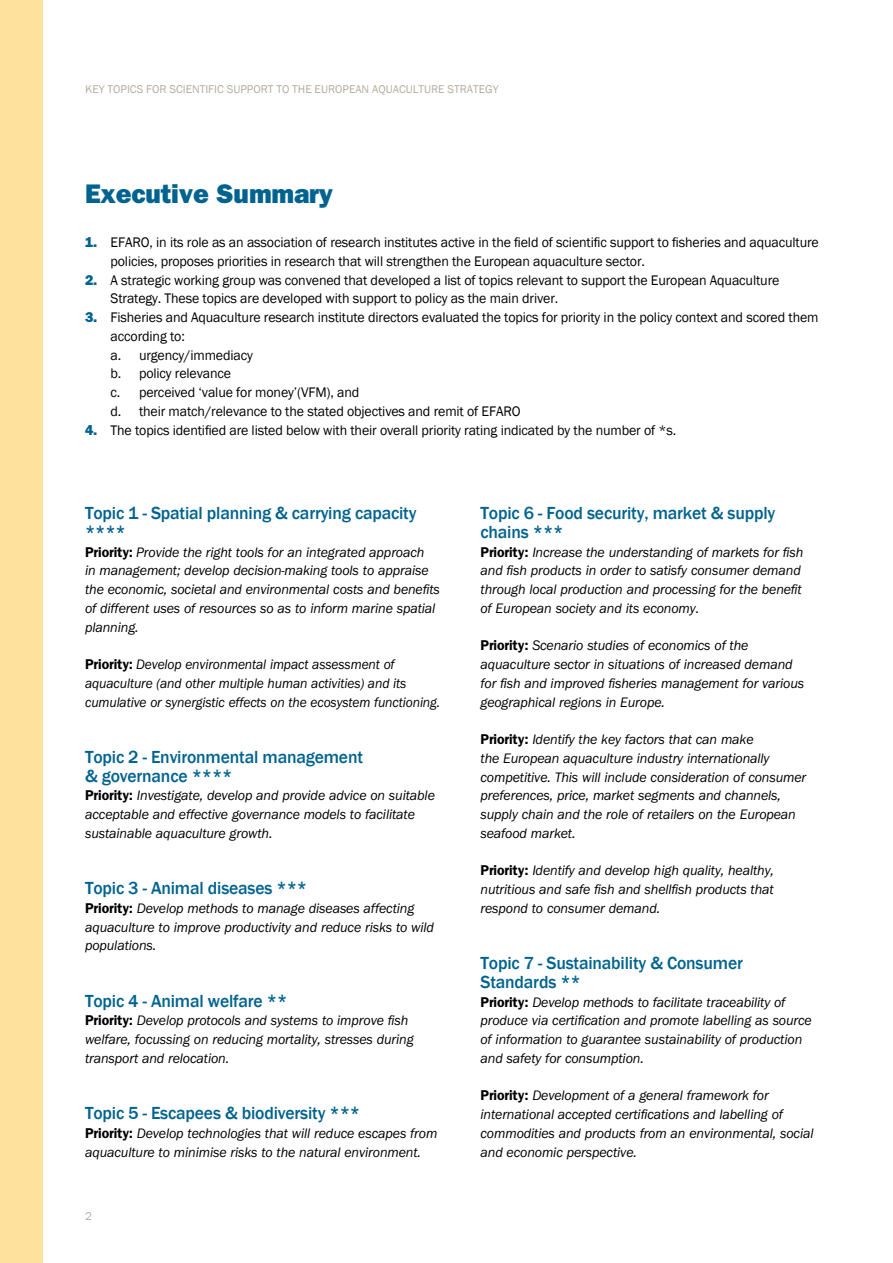
<style>
.page{position:relative;width:893px;height:1263px;background:#fff}
.page>*{position:absolute;margin:0;border:0;box-sizing:border-box;transform-origin:0 0}
.t1{font:800 27px "Franklin Gothic";letter-spacing:-.01em;color:#00638f}
.t2{font:500 18px/18.8px "Franklin Gothic";letter-spacing:-.01em;color:#00638f}
.t3{font:italic 14.25px/18.8px "Franklin Gothic";letter-spacing:-.01em;color:#000}
.t4{font:14.25px/18.8px "Franklin Gothic";letter-spacing:-.01em;color:#000}
.t5{font:italic 14.25px/18.8px "Franklin Gothic";letter-spacing:-.01em;color:#000;scale:.95 1}
.t6{font:11.7px "Franklin Gothic";color:#b5ada1}
.s1{font-weight:800;color:#00638f}
.s2{font-weight:600;font-style:normal}
</style>
<div class="page">
<div style="left:0;top:0;width:43px;height:1263px;background:#ffe19e"></div>
<p class="t6" style="left:85px;top:82px;width:415px">KEY TOPICS FOR SCIENTIFIC SUPPORT TO THE EUROPEAN AQUACULTURE STRATEGY</p>
<h1 class="t1" style="left:85px;top:178px;width:250px">Executive Summary</h1>
<p class="t4" style="left:111px;top:233px;width:710px;text-indent:-26px"><span class="s1">1.</span> EFARO, in its role as an association of research institutes active in the field of scientific support to fisheries and aquaculture policies, proposes priorities in research that will strengthen the European aquaculture sector.</p>
<p class="t4" style="left:111px;top:271px;width:670px;text-indent:-26px"><span class="s1">2.</span> A strategic working group was convened that developed a list of topics relevant to support the European Aquaculture<br>Strategy. These topics are developed with support to policy as the main driver.</p>
<p class="t4" style="left:111px;top:308px;width:709px;text-indent:-26px"><span class="s1">3.</span> Fisheries and Aquaculture research institute directors evaluated the topics for priority in the policy context and scored them according to:<br>a. urgency/immediacy<br>b. policy relevance<br>c. perceived ‘value for money’(VFM), and<br>d. their match/relevance to the stated objectives and remit of EFARO</p>
<p class="t4" style="left:85px;top:421px;width:593px"><span class="s1">4.</span> The topics identified are listed below with their overall priority rating indicated by the number of *s.</p>
<p class="t2" style="left:85px;top:504px;width:333px">Topic 1 - Spatial planning &amp; carrying capacity ****</p>
<p class="t3" style="left:85px;top:543px;width:356px"><span class="s2">Priority:</span> Provide the right tools for an integrated approach<br>in management; develop decision-making tools to appraise the economic, societal and environmental costs and benefits of different uses of resources so as to inform marine spatial planning.</p>
<p class="t5" style="left:85px;top:655px;width:375px"><span class="s2">Priority:</span> Develop environmental impact assessment of aquaculture (and other multiple human activities) and its cumulative or synergistic effects on the ecosystem functioning.</p>
<p class="t2" style="left:85px;top:748px;width:280px">Topic 2 - Environmental management &amp; governance ****</p>
<p class="t3" style="left:85px;top:786px;width:351px"><span class="s2">Priority:</span> Investigate, develop and provide advice on suitable acceptable and effective governance models to facilitate sustainable aquaculture growth.</p>
<p class="t2" style="left:85px;top:879px;width:224px">Topic 3 - Animal diseases ***</p>
<p class="t3" style="left:85px;top:899px;width:351px"><span class="s2">Priority:</span> Develop methods to manage diseases affecting aquaculture to improve productivity and reduce risks to wild populations.</p>
<p class="t2" style="left:85px;top:991px;width:204px">Topic 4 - Animal welfare **</p>
<p class="t3" style="left:85px;top:1011px;width:330px"><span class="s2">Priority:</span> Develop protocols and systems to improve fish welfare, focussing on reducing mortality, stresses during transport and relocation.</p>
<p class="t2" style="left:85px;top:1104px;width:277px">Topic 5 - Escapees &amp; biodiversity ***</p>
<p class="t3" style="left:85px;top:1124px;width:354px"><span class="s2">Priority:</span> Develop technologies that will reduce escapes from aquaculture to minimise risks to the natural environment.</p>
<p class="t6" style="left:85px;top:1209px;width:8px">2</p>
<p class="t2" style="left:480px;top:504px;width:296px">Topic 6 - Food security, market &amp; supply chains ***</p>
<p class="t3" style="left:480px;top:543px;width:324px"><span class="s2">Priority:</span> Increase the understanding of markets for fish and fish products in order to satisfy consumer demand through local production and processing for the benefit of European society and its economy.</p>
<p class="t3" style="left:480px;top:636px;width:325px"><span class="s2">Priority:</span> Scenario studies of economics of the aquaculture sector in situations of increased demand for fish and improved fisheries management for various geographical regions in Europe.</p>
<p class="t3" style="left:480px;top:730px;width:327px"><span class="s2">Priority:</span> Identify the key factors that can make<br>the European aquaculture industry internationally competitive. This will include consideration of consumer preferences, price, market segments and channels, supply chain and the role of retailers on the European seafood market.</p>
<p class="t3" style="left:480px;top:861px;width:295px;text-align:justify"><span class="s2">Priority:</span> Identify and develop high quality, healthy, nutritious and safe fish and shellfish products that respond to consumer demand.</p>
<p class="t2" style="left:480px;top:954px;width:264px">Topic 7 - Sustainability &amp; Consumer<br>Standards **</p>
<p class="t3" style="left:480px;top:993px;width:333px"><span class="s2">Priority:</span> Develop methods to facilitate traceability of produce via certification and promote labelling as source of information to guarantee sustainability of production and safety for consumption.</p>
<p class="t3" style="left:480px;top:1086px;width:335px"><span class="s2">Priority:</span> Development of a general framework for international accepted certifications and labelling of commodities and products from an environmental, social and economic perspective.</p>
</div>
